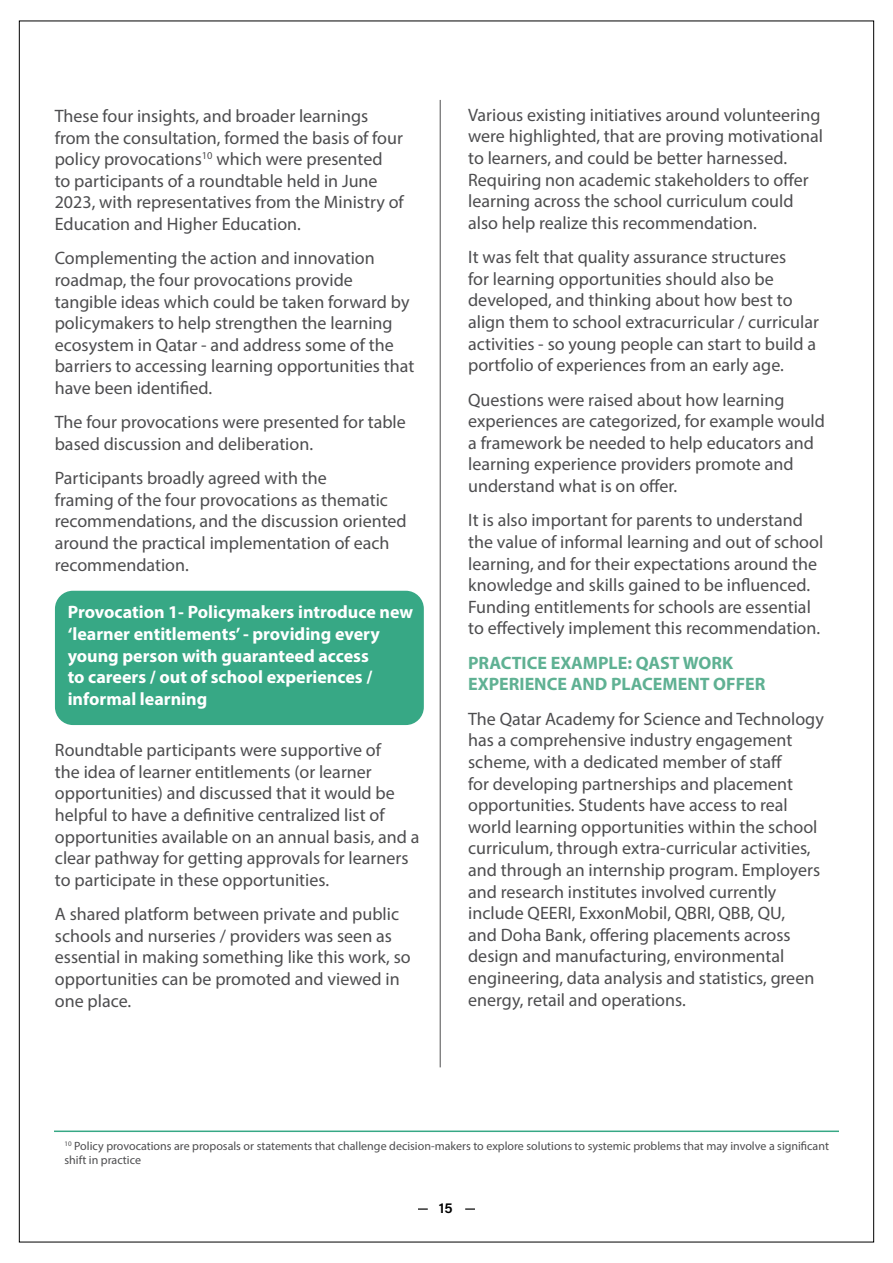
<style>
.page{position:relative;width:893px;height:1263px;background:#fff}
.page>*{position:absolute;margin:0;border:0;box-sizing:border-box;transform-origin:0 0}
.t1{font:18px/21.6px "Myriad Pro";color:#4d4d4f}
.t2{font:700 18px/21.6px "Myriad Pro";color:#fff}
.t3{font:700 18px/21.6px "Myriad Pro";color:#5fb193}
.t4{font:14.55px "Acumin Variable Concept";color:#000}
.t5{font:12px/14.4px "Myriad Pro";color:#4d4d4f}
</style>
<div class="page">
<svg style="left:418px;top:1208px;width:10px;height:2px"></svg>
<svg style="left:465px;top:1208px;width:10px;height:2px"></svg>
<hr style="left:54px;top:1130px;width:785px;height:2px;background:#37a885">
<div style="left:55px;top:591px;width:369px;height:134px;background:#37a885;border-radius:18px"></div>
<hr style="left:440px;top:100px;width:1px;height:967px;background:#4d4d4f">
<p class="t1" style="left:55px;top:105px;width:351px">These four insights, and broader learnings from the consultation, formed the basis of four policy provocations<sup>10</sup> which were presented<br>to participants of a roundtable held in June 2023, with representatives from the Ministry of Education and Higher Education.</p>
<p class="t1" style="left:55px;top:247px;width:361px">Complementing the action and innovation roadmap, the four provocations provide tangible ideas which could be taken forward by policymakers to help strengthen the learning ecosystem in Qatar - and address some of the barriers to accessing learning opportunities that have been identified.</p>
<p class="t1" style="left:55px;top:411px;width:353px">The four provocations were presented for table based discussion and deliberation.</p>
<p class="t1" style="left:55px;top:467px;width:353px">Participants broadly agreed with the<br>framing of the four provocations as thematic recommendations, and the discussion oriented around the practical implementation of each recommendation.</p>
<p class="t2" style="left:68px;top:601px;width:347px">Provocation 1- Policymakers introduce new ‘learner entitlements’ - providing every young person with guaranteed access<br>to careers / out of school experiences / informal learning</p>
<p class="t1" style="left:55px;top:739px;width:366px">Roundtable participants were supportive of<br>the idea of learner entitlements (or learner opportunities) and discussed that it would be helpful to have a definitive centralized list of opportunities available on an annual basis, and a clear pathway for getting approvals for learners to participate in these opportunities.</p>
<p class="t1" style="left:55px;top:903px;width:357px">A shared platform between private and public schools and nurseries / providers was seen as essential in making something like this work, so opportunities can be promoted and viewed in one place.</p>
<p class="t1" style="left:468px;top:104px;width:356px">Various existing initiatives around volunteering were highlighted, that are proving motivational to learners, and could be better harnessed.<br>Requiring non academic stakeholders to offer learning across the school curriculum could also help realize this recommendation.</p>
<p class="t1" style="left:468px;top:246px;width:352px">It was felt that quality assurance structures<br>for learning opportunities should also be developed, and thinking about how best to align them to school extracurricular / curricular activities - so young people can start to build a portfolio of experiences from an early age.</p>
<p class="t1" style="left:468px;top:388px;width:358px">Questions were raised about how learning experiences are categorized, for example would a framework be needed to help educators and learning experience providers promote and understand what is on offer.</p>
<p class="t1" style="left:468px;top:509px;width:357px">It is also important for parents to understand the value of informal learning and out of school learning, and for their expectations around the knowledge and skills gained to be influenced.<br>Funding entitlements for schools are essential to effectively implement this recommendation.</p>
<p class="t3" style="left:468px;top:651px;width:299px">PRACTICE EXAMPLE: QAST WORK<br>EXPERIENCE AND PLACEMENT OFFER</p>
<p class="t1" style="left:468px;top:708px;width:357px">The Qatar Academy for Science and Technology has a comprehensive industry engagement scheme, with a dedicated member of staff<br>for developing partnerships and placement opportunities. Students have access to real world learning opportunities within the school curriculum, through extra-curricular activities, and through an internship program. Employers and research institutes involved currently include QEERI, ExxonMobil, QBRI, QBB, QU,<br>and Doha Bank, offering placements across design and manufacturing, environmental engineering, data analysis and statistics, green energy, retail and operations.</p>
<p class="t5" style="left:65px;top:1138px;width:766px"><sup>10</sup> Policy provocations are proposals or statements that challenge decision-makers to explore solutions to systemic problems that may involve a significant shift in practice</p>
<p class="t4" style="left:439px;top:1198px;width:15px">15</p>
</div>
